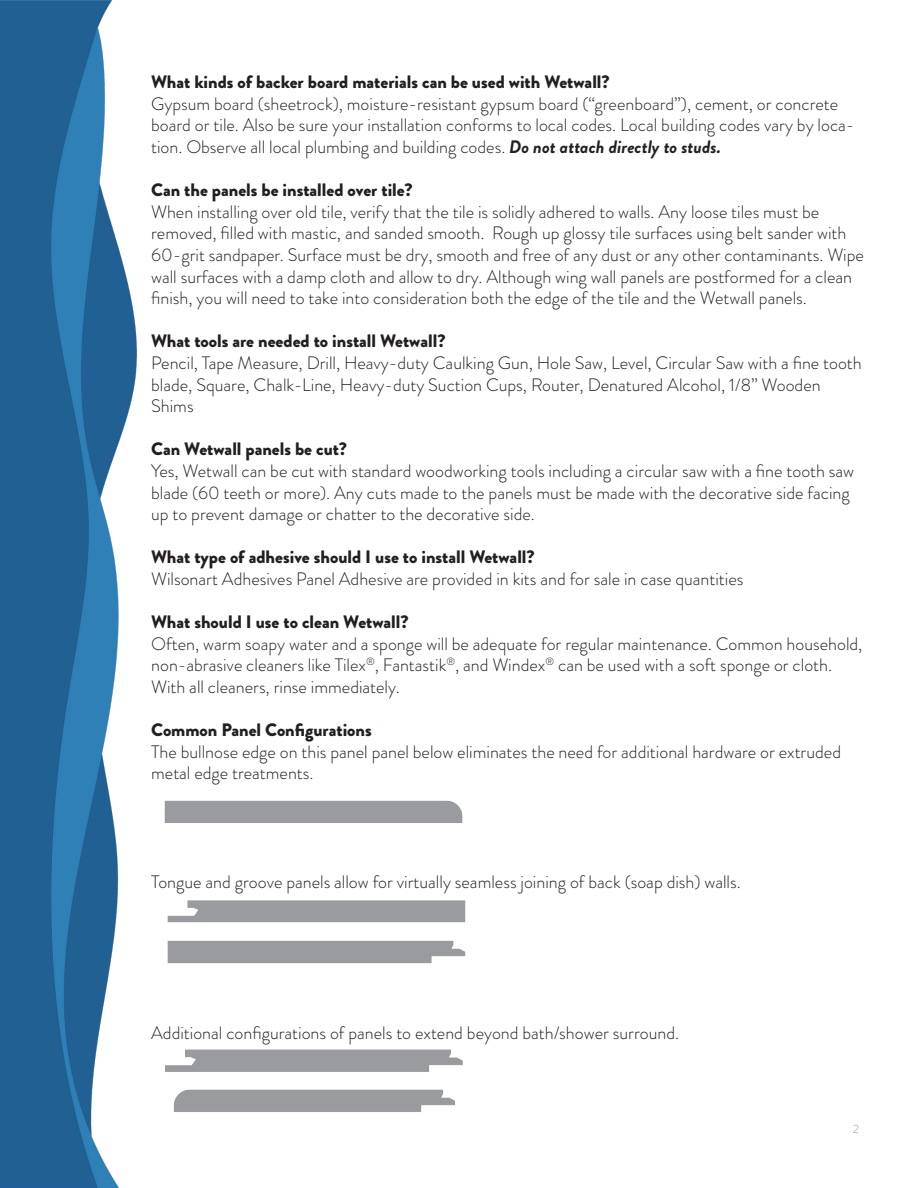
<style>
.page{position:relative;width:918px;height:1188px;background:#fff}
.page>*{position:absolute;margin:0;border:0;box-sizing:border-box;transform-origin:0 0}
.t1{font:300 18px/21.6px "Brandon Grotesque";color:#231f20}
.t2{font:900 18px "Brandon Grotesque";color:#231f20}
.t3{font:300 12px "Brandon Grotesque";color:#999b9e}
.s1{font-weight:700;font-style:italic}
</style>
<div class="page">
<img style="left:0;top:0;width:136px;height:1188px">
<div style="left:164px;top:800px;width:299px;height:23px;background:#999b9e"></div>
<img style="left:167px;top:900px;width:299px;height:23px">
<img style="left:167px;top:940px;width:299px;height:24px">
<img style="left:174px;top:1089px;width:281px;height:23px">
<p class="t2" style="left:151px;top:69px;width:460px">What kinds of backer board materials can be used with Wetwall?</p>
<p class="t1" style="left:151px;top:93px;width:705px">Gypsum board (sheetrock), moisture-resistant gypsum board (“greenboard”), cement, or concrete board or tile. Also be sure your installation conforms to local codes. Local building codes vary by loca&shy;tion. Observe all local plumbing and building codes. <span class="s1">Do not attach directly to studs.</span></p>
<p class="t2" style="left:151px;top:177px;width:263px">Can the panels be installed over tile?</p>
<p class="t1" style="left:151px;top:201px;width:714px">When installing over old tile, verify that the tile is solidly adhered to walls. Any loose tiles must be removed, filled with mastic, and sanded smooth. Rough up glossy tile surfaces using belt sander with 60-grit sandpaper. Surface must be dry, smooth and free of any dust or any other contaminants. Wipe wall surfaces with a damp cloth and allow to dry. Although wing wall panels are postformed for a clean finish, you will need to take into consideration both the edge of the tile and the Wetwall panels.</p>
<p class="t2" style="left:151px;top:328px;width:296px">What tools are needed to install Wetwall?</p>
<p class="t1" style="left:151px;top:352px;width:712px">Pencil, Tape Measure, Drill, Heavy-duty Caulking Gun, Hole Saw, Level, Circular Saw with a fine tooth blade, Square, Chalk-Line, Heavy-duty Suction Cups, Router, Denatured Alcohol, 1/8” Wooden<br>Shims</p>
<p class="t2" style="left:151px;top:436px;width:197px">Can Wetwall panels be cut?</p>
<p class="t1" style="left:151px;top:460px;width:705px">Yes, Wetwall can be cut with standard woodworking tools including a circular saw with a fine tooth saw blade (60 teeth or more). Any cuts made to the panels must be made with the decorative side facing up to prevent damage or chatter to the decorative side.</p>
<p class="t2" style="left:151px;top:544px;width:385px">What type of adhesive should I use to install Wetwall?</p>
<p class="t1" style="left:151px;top:568px;width:594px">Wilsonart Adhesives Panel Adhesive are provided in kits and for sale in case quantities</p>
<p class="t2" style="left:151px;top:609px;width:259px">What should I use to clean Wetwall?</p>
<p class="t1" style="left:151px;top:633px;width:713px">Often, warm soapy water and a sponge will be adequate for regular maintenance. Common household, non-abrasive cleaners like Tilex<sup>®</sup>, Fantastik<sup>®</sup>, and Windex<sup>®</sup> can be used with a soft sponge or cloth.<br>With all cleaners, rinse immediately.</p>
<p class="t2" style="left:151px;top:717px;width:222px">Common Panel Configurations</p>
<p class="t1" style="left:151px;top:741px;width:691px">The bullnose edge on this panel panel below eliminates the need for additional hardware or extruded metal edge treatments.</p>
<p class="t1" style="left:151px;top:871px;width:591px">Tongue and groove panels allow for virtually seamless joining of back (soap dish) walls.</p>
<p class="t1" style="left:151px;top:1022px;width:529px">Additional configurations of panels to extend beyond bath/shower surround.</p>
<p class="t3" style="left:853px;top:1120px;width:8px">2</p>
</div>
